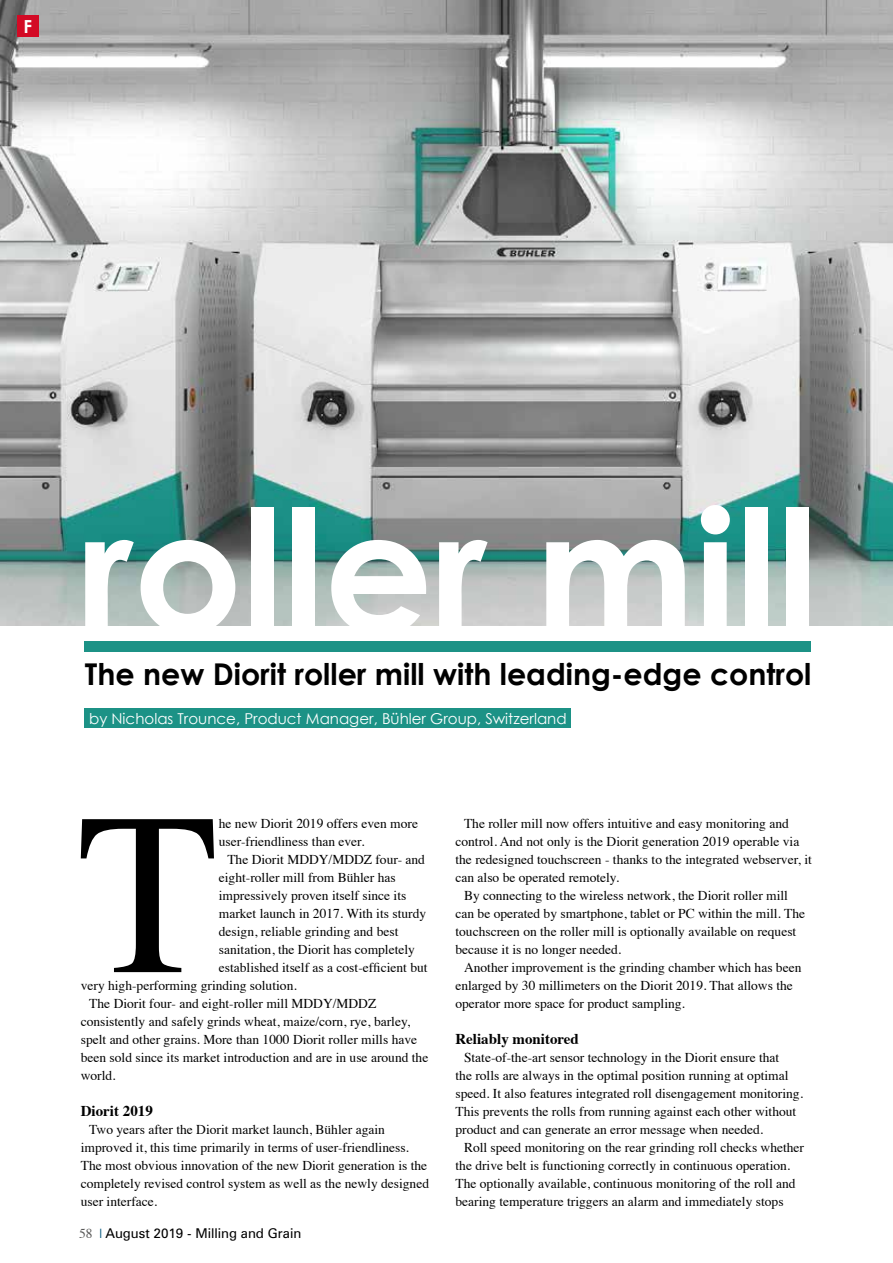
<style>
.page{position:relative;width:893px;height:1263px;background:#fff}
.page>*{position:absolute;margin:0;border:0;box-sizing:border-box;transform-origin:0 0}
.t1{font:231.15px "Times";color:#000}
.t2{font:700 170.1px "Century Gothic";color:#fff}
.t3{font:700 30px "Century Gothic";color:#000}
.t4{font:700 18px "Century Gothic";color:#fff}
.t5{font:15px "Century Gothic";color:#fff}
.t6{font:700 15px "Times";color:#000}
.t7{font:13.5px/18px "Times";color:#000}
.t8{font:13.5px "Zurich BT";color:#000}
.s1{font-family:"Times";color:#565655}
.s2{font-family:"Times";color:#00557e}
</style>
<div class="page">
<img style="left:0;top:0;width:893px;height:626px">
<div style="left:85px;top:708px;width:486px;height:20px;background:#1c9286"></div>
<div style="left:84px;top:641px;width:727px;height:11px;background:#1c9286"></div>
<div style="left:17px;top:16px;width:22px;height:21px;background:#d30a25"></div>
<h3 class="t4" style="left:24px;top:13px;width:10px">F</h3>
<h2 class="t2" style="left:79px;top:442px;width:740px">roller mill</h2>
<h3 class="t3" style="left:85px;top:651px;width:728px">The new Diorit roller mill with leading-edge control</h3>
<p class="t5" style="left:89px;top:708px;width:479px">by Nicholas Trounce, Product Manager, Bühler Group, Switzerland</p>
<h1 class="t1" style="left:78px;top:678px;width:143px">T</h1>
<p class="t7" style="left:219px;top:813px;width:201px">he new Diorit 2019 offers even more user-friendliness than ever.</p>
<p class="t7" style="left:227px;top:849px;width:199px">The Diorit MDDY/MDDZ four- and</p>
<p class="t7" style="left:219px;top:867px;width:178px">eight-roller mill from Bühler has</p>
<p class="t7" style="left:219px;top:885px;width:189px">impressively proven itself since its</p>
<p class="t7" style="left:219px;top:903px;width:209px">market launch in 2017. With its sturdy</p>
<p class="t7" style="left:219px;top:921px;width:181px">design, reliable grinding and best</p>
<p class="t7" style="left:219px;top:939px;width:198px">sanitation, the Diorit has completely</p>
<p class="t7" style="left:219px;top:957px;width:210px">established itself as a cost-efficient but</p>
<p class="t7" style="left:81px;top:975px;width:217px">very high-performing grinding solution.</p>
<p class="t7" style="left:89px;top:993px;width:288px">The Diorit four- and eight-roller mill MDDY/MDDZ</p>
<p class="t7" style="left:81px;top:1011px;width:331px">consistently and safely grinds wheat, maize/corn, rye, barley,</p>
<p class="t7" style="left:81px;top:1029px;width:338px">spelt and other grains. More than 1000 Diorit roller mills have</p>
<p class="t7" style="left:81px;top:1047px;width:349px">been sold since its market introduction and are in use around the</p>
<p class="t7" style="left:81px;top:1065px;width:36px">world.</p>
<p class="t6" style="left:81px;top:1097px;width:74px">Diorit 2019</p>
<p class="t7" style="left:81px;top:1119px;width:350px;text-indent:9px">Two years after the Diorit market launch, Bühler again improved it, this time primarily in terms of user-friendliness.<br>The most obvious innovation of the new Diorit generation is the completely revised control system as well as the newly designed user interface.</p>
<p class="t8" style="left:79px;top:1225px;width:224px"><span class="s1">58</span> <span class="s2">|</span> August 2019 - Milling and Grain</p>
<p class="t7" style="left:464px;top:813px;width:326px">The roller mill now offers intuitive and easy monitoring and</p>
<p class="t7" style="left:455px;top:831px;width:345px">control. And not only is the Diorit generation 2019 operable via</p>
<p class="t7" style="left:455px;top:849px;width:358px">the redesigned touchscreen - thanks to the integrated webserver, it</p>
<p class="t7" style="left:455px;top:867px;width:165px">can also be operated remotely.</p>
<p class="t7" style="left:464px;top:885px;width:325px">By connecting to the wireless network, the Diorit roller mill</p>
<p class="t7" style="left:455px;top:903px;width:351px">can be operated by smartphone, tablet or PC within the mill. The</p>
<p class="t7" style="left:455px;top:921px;width:342px">touchscreen on the roller mill is optionally available on request</p>
<p class="t7" style="left:455px;top:939px;width:167px">because it is no longer needed.</p>
<p class="t7" style="left:464px;top:957px;width:339px">Another improvement is the grinding chamber which has been</p>
<p class="t7" style="left:455px;top:975px;width:339px">enlarged by 30 millimeters on the Diorit 2019. That allows the</p>
<p class="t7" style="left:455px;top:993px;width:231px">operator more space for product sampling.</p>
<p class="t6" style="left:455px;top:1025px;width:125px">Reliably monitored</p>
<p class="t7" style="left:455px;top:1047px;width:349px;text-indent:9px">State-of-the-art sensor technology in the Diorit ensure that<br>the rolls are always in the optimal position running at optimal speed. It also features integrated roll disengagement monitoring.<br>This prevents the rolls from running against each other without product and can generate an error message when needed.</p>
<p class="t7" style="left:455px;top:1137px;width:350px;text-indent:9px">Roll speed monitoring on the rear grinding roll checks whether the drive belt is functioning correctly in continuous operation.<br>The optionally available, continuous monitoring of the roll and bearing temperature triggers an alarm and immediately stops</p>
</div>
